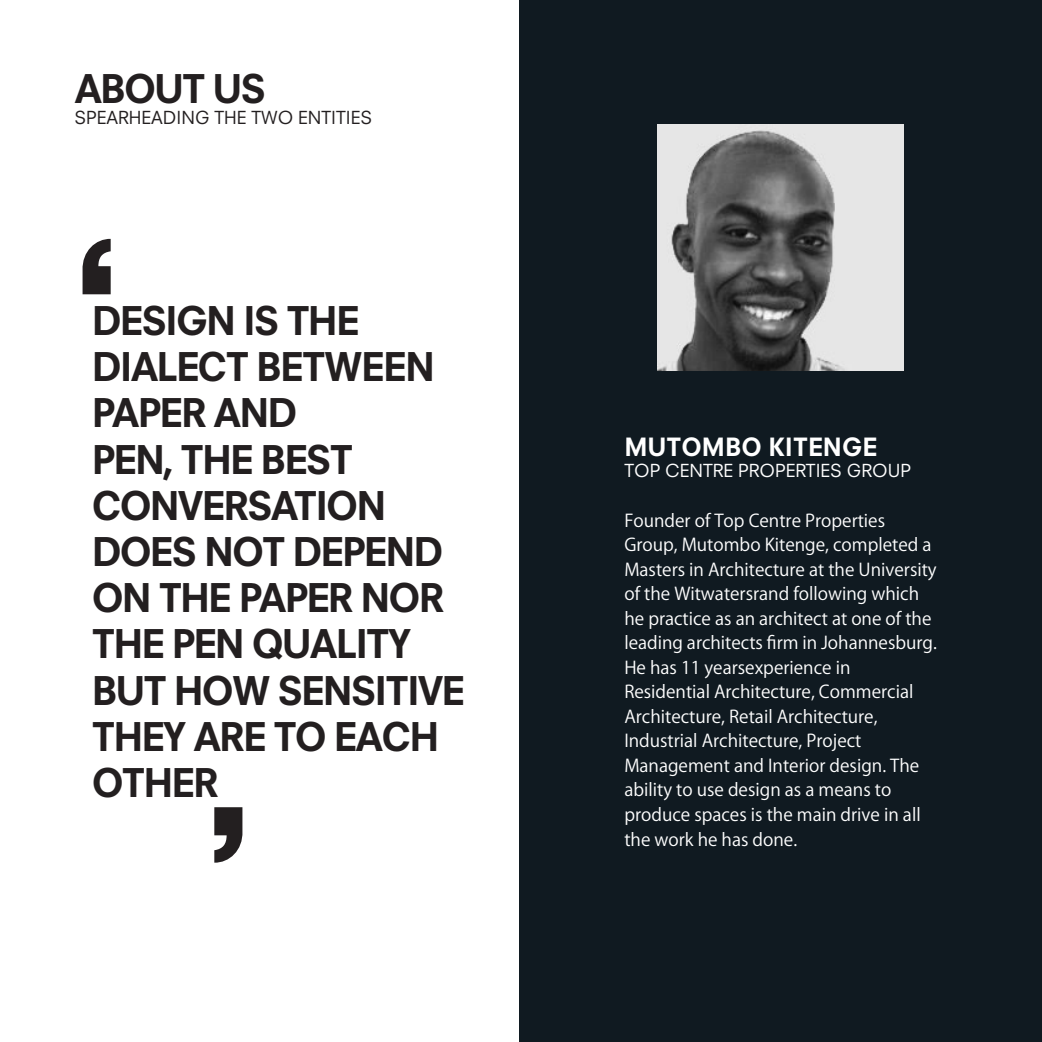
<style>
.page{position:relative;width:1042px;height:1042px;background:#fff}
.page>*{position:absolute;margin:0;border:0;box-sizing:border-box;transform-origin:0 0}
.t1{font:900 153.47px "Helvetica LT Std";color:#231f20}
.t2{font:800 38.5px/46.2px "Neuzeit SLT Std";letter-spacing:-.05em;color:#231f20}
.heading_2{font:800 24.5px "Neuzeit SLT Std";color:#fff}
.t3{font:17.5px/24.5px "Koz Go Pr 6 N";color:#fff}
.Sub_heading{font:17.5px "Neuzeit SLT Std";color:#231f20}
.Sub_heading-2{font:17.5px "Neuzeit SLT Std";color:#fff}
</style>
<div class="page">
<div style="left:519px;top:0;width:523px;height:1042px;background:#101a21"></div>
<img style="left:657px;top:124px;width:247px;height:246px">
<p class="t2" style="left:74px;top:66px;width:193px">ABOUT US</p>
<p class="Sub_heading" style="left:74px;top:107px;width:299px">SPEARHEADING THE TWO ENTITIES</p>
<p class="t1" style="left:74px;top:197px;width:44px">‘</p>
<p class="t2" style="left:92px;top:297px;width:375px">DESIGN IS THE<br>DIALECT BETWEEN<br>PAPER AND<br>PEN, THE BEST<br>CONVERSATION<br>DOES NOT DEPEND<br>ON THE PAPER NOR<br>THE PEN QUALITY<br>BUT HOW SENSITIVE<br>THEY ARE TO EACH<br>OTHER</p>
<p class="t1" style="left:251px;top:904px;width:44px;rotate:-180deg">‘</p>
<p class="heading_2" style="left:624px;top:432px;width:255px">MUTOMBO KITENGE</p>
<p class="Sub_heading-2" style="left:624px;top:460px;width:288px">TOP CENTRE PROPERTIES GROUP</p>
<p class="t3" style="left:624px;top:508px;width:314px">Founder of Top Centre Properties Group, Mutombo Kitenge, completed a Masters in Architecture at the University of the Witwatersrand following which he practice as an architect at one of the leading architects firm in Johannesburg.<br>He has 11 yearsexperience in Residential Architecture, Commercial Architecture, Retail Architecture, Industrial Architecture, Project Management and Interior design. The ability to use design as a means to produce spaces is the main drive in all the work he has done.</p>
</div>
